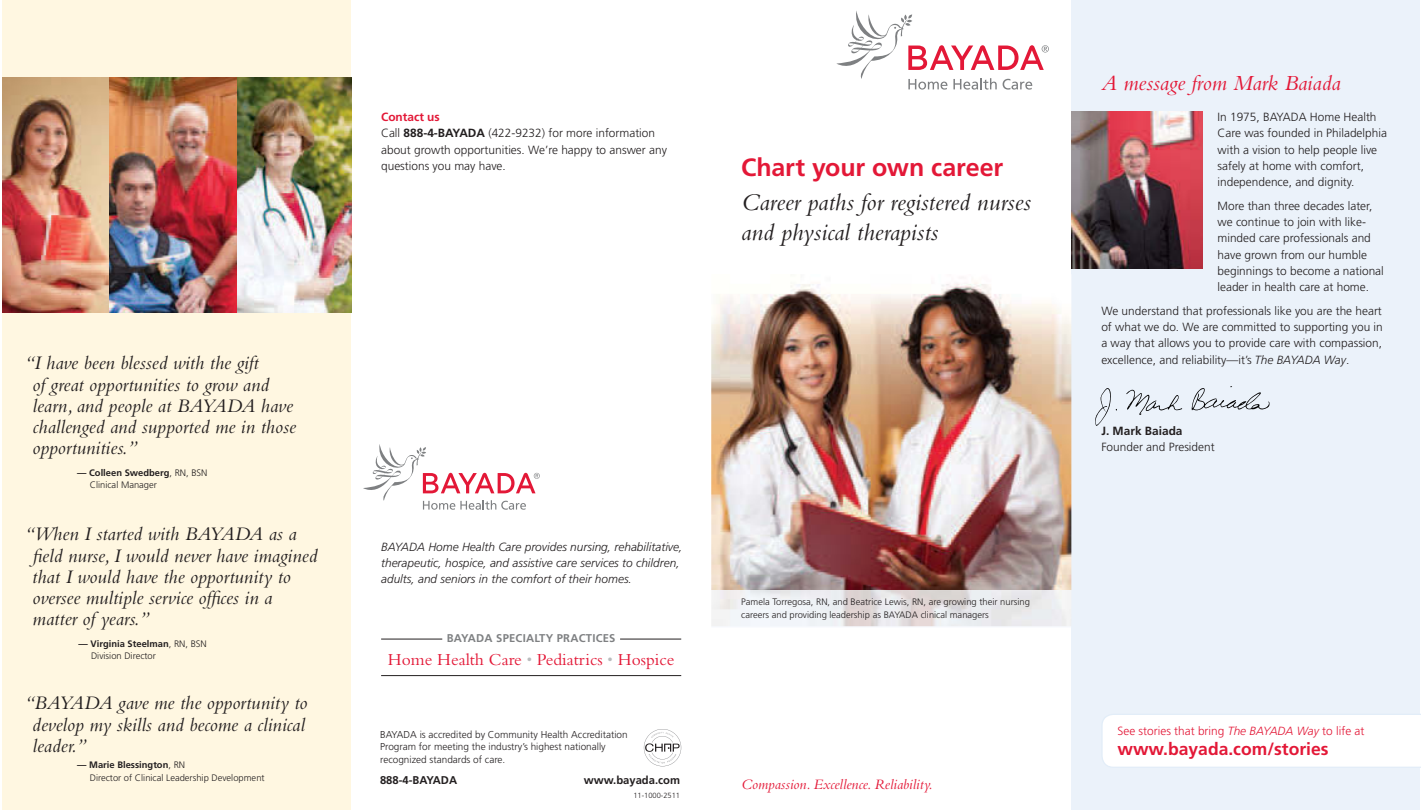
<style>
.page{position:relative;width:1423px;height:810px;background:#fff}
.page>*{position:absolute;margin:0;border:0;box-sizing:border-box;transform-origin:0 0}
.t1{font:italic 25px/30px "Bembo";color:#231f20}
.t2{font:700 25px "Frutiger";letter-spacing:-.005em;color:#e31837}
.t3{font:italic 22.5px "Bembo";color:#e31837}
.t4{font:italic 20px/21.2px "Bembo";color:#231f20}
.t5{font:17.5px "Bembo";color:#e31837}
.t6{font:700 17.5px "Frutiger";color:#e31837}
.t7{font:italic 15px "Bembo";color:#e31837}
.t8{font:300 11.88px/16.2px "Frutiger";color:#231f20}
.t9{font:italic 300 11.88px/16.2px "Frutiger";color:#231f20}
.t10{font:300 11.88px "Frutiger";color:#e31837}
.t11{font:700 11.88px "Frutiger";color:#231f20}
.t12{font:700 11.88px "Frutiger";color:#e31837}
.t13{font:700 11.25px "Frutiger";color:#231f20}
.t14{font:700 11.25px "Frutiger";letter-spacing:.02em;color:#7e8082}
.t15{font:300 10px/12.5px "Frutiger";color:#231f20}
.t16{font:300 9.38px/12.5px "Frutiger";color:#231f20}
.t17{font:300 7.5px "Frutiger";color:#231f20}
.s1{font-weight:700}
.s2{font-size:15px;color:#babcbe}
.s3{font-style:italic}
</style>
<div class="page">
<div style="left:2px;top:0;width:349px;height:810px;background:#fff7e1"></div>
<div style="left:1071px;top:0;width:349px;height:810px;background:#ebf2fa"></div>
<img style="left:711px;top:282px;width:360px;height:308px">
<svg style="left:712px;top:590px;width:359px;height:37px"></svg>
<hr style="left:381px;top:675px;width:300px;height:1px;background:#231f20">
<hr style="left:381px;top:639px;width:61px;height:1px;background:#231f20">
<hr style="left:620px;top:639px;width:61px;height:1px;background:#231f20">
<img style="left:108px;top:77px;width:243px;height:236px">
<img style="left:2px;top:77px;width:106px;height:236px">
<svg style="left:363px;top:444px;width:177px;height:66px"></svg>
<svg style="left:644px;top:729px;width:37px;height:37px"></svg>
<svg style="left:836px;top:11px;width:213px;height:79px"></svg>
<img style="left:1071px;top:111px;width:131px;height:158px">
<img style="left:1100px;top:386px;width:169px;height:24px">
<div style="left:1103px;top:715px;width:317px;height:51px;background:#fff"></div>
<p class="t4" style="left:32px;top:354px;width:265px;text-indent:-8px">“I have been blessed with the gift<br>of great opportunities to grow and learn, and people at BAYADA have challenged and supported me in those opportunities.”</p>
<p class="t16" style="left:90px;top:467px;width:119px;text-indent:-12px"><span class="s1">— Colleen Swedberg</span>, RN, BSN<br>Clinical Manager</p>
<p class="t4" style="left:32px;top:525px;width:287px;text-indent:-8px">“When I started with BAYADA as a field nurse, I would never have imagined that I would have the opportunity to oversee multiple service offices in a matter of years.”</p>
<p class="t16" style="left:91px;top:638px;width:117px;text-indent:-13px"><span class="s1">— Virginia Steelman</span>, RN, BSN<br>Division Director</p>
<p class="t4" style="left:32px;top:694px;width:277px;text-indent:-8px">“BAYADA gave me the opportunity to develop my skills and become a clinical leader.”</p>
<p class="t16" style="left:90px;top:759px;width:176px;text-indent:-12px"><span class="s1">— Marie Blessington</span>, RN<br>Director of Clinical Leadership Development</p>
<p class="t12" style="left:381px;top:112px;width:60px">Contact us</p>
<p class="t8" style="left:381px;top:126px;width:287px">Call <span class="s1">888-4-BAYADA</span> (422-9232) for more information about growth opportunities. We’re happy to answer any questions you may have.</p>
<h2 class="t2" style="left:741px;top:157px;width:263px">Chart your own career</h2>
<h2 class="t1" style="left:741px;top:190px;width:291px">Career paths for registered nurses and physical therapists</h2>
<p class="t9" style="left:381px;top:539px;width:303px">BAYADA Home Health Care provides nursing, rehabilitative, therapeutic, hospice, and assistive care services to children, adults, and seniors in the comfort of their homes.</p>
<h5 class="t14" style="left:447px;top:634px;width:170px">BAYADA SPECIALTY PRACTICES</h5>
<p class="t5" style="left:388px;top:653px;width:288px">Home Health Care <span class="s2">s</span> Pediatrics <span class="s2">s</span> Hospice</p>
<p class="t15" style="left:380px;top:729px;width:249px">BAYADA is accredited by Community Health Accreditation<br>Program for meeting the industry’s highest nationally recognized standards of care.</p>
<h5 class="t13" style="left:380px;top:775px;width:79px">888-4-BAYADA</h5>
<h5 class="t13" style="left:584px;top:775px;width:98px">www.bayada.com</h5>
<p class="t17" style="left:633px;top:792px;width:48px">11-1000-2511</p>
<p class="t16" style="left:741px;top:596px;width:290px">Pamela Torregosa, RN, and Beatrice Lewis, RN, are growing their nursing careers and providing leadership as BAYADA clinical managers</p>
<p class="t7" style="left:741px;top:779px;width:193px">Compassion. Excellence. Reliability.</p>
<p class="t3" style="left:1101px;top:75px;width:241px">A message from Mark Baiada</p>
<p class="t8" style="left:1217px;top:110px;width:171px">In 1975, BAYADA Home Health<br>Care was founded in Philadelphia with a vision to help people live safely at home with comfort, independence, and dignity.</p>
<p class="t8" style="left:1217px;top:199px;width:168px">More than three decades later, we continue to join with like&shy;minded care professionals and have grown from our humble beginnings to become a national</p>
<p class="t8" style="left:1217px;top:280px;width:153px">leader in health care at home.</p>
<p class="t8" style="left:1101px;top:304px;width:283px;text-align:justify">We understand that professionals like you are the heart of what we do. We are committed to supporting you in a way that allows you to provide care with compassion, excellence, and reliability—it’s <span class="s3">The BAYADA Way</span>.</p>
<p class="t11" style="left:1101px;top:426px;width:83px">J. Mark Baiada</p>
<p class="t8" style="left:1101px;top:440px;width:115px">Founder and President</p>
<p class="t10" style="left:1117px;top:726px;width:248px">See stories that bring <span class="s3">The BAYADA Way</span> to life at</p>
<p class="t6" style="left:1117px;top:742px;width:213px">www.bayada.com/stories</p>
</div>
